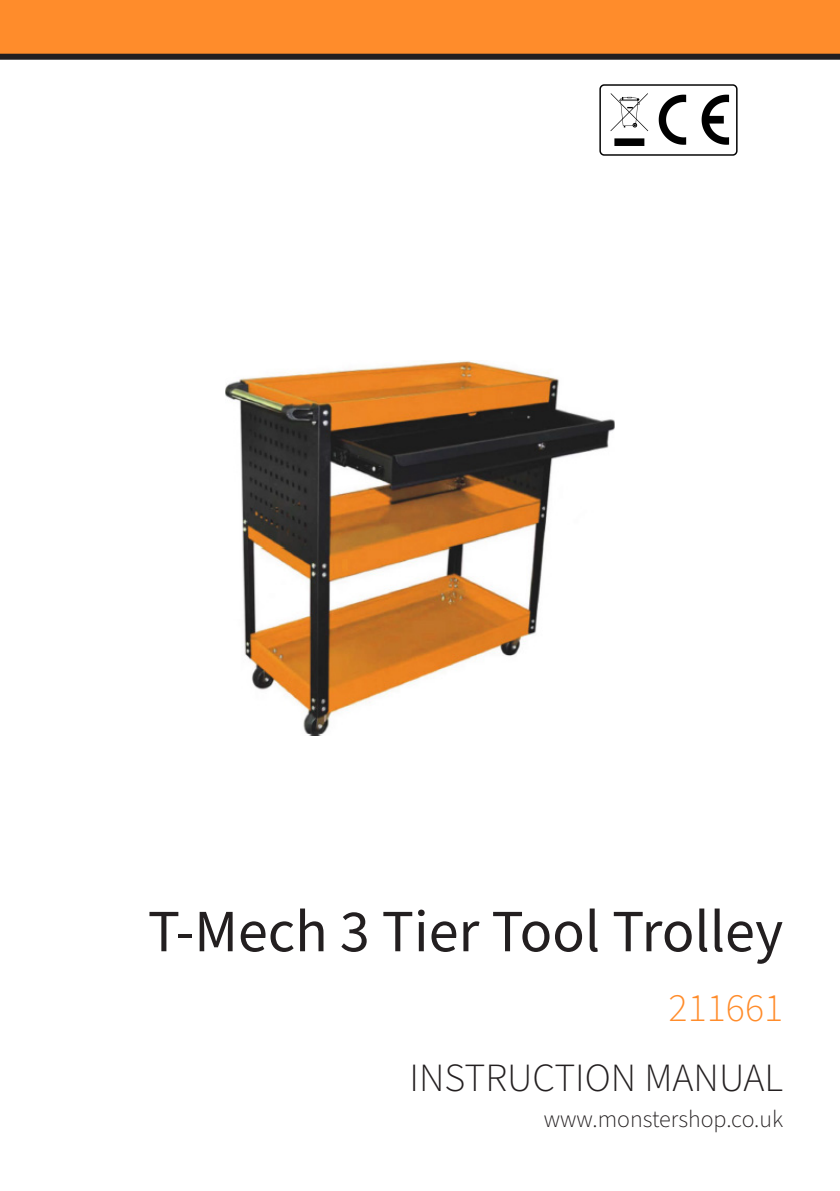
<style>
.page{position:relative;width:840px;height:1191px;background:#fff}
.page>*{position:absolute;margin:0;border:0;box-sizing:border-box;transform-origin:0 0}
.t1{font:60px "Source Sans Pro";color:#231f20}
.t2{font:300 40px "Source Sans Pro";color:#231f20}
.t3{font:300 40px "Source Sans Pro";color:#ff8c2b}
.t4{font:300 24px "Source Sans Pro";color:#231f20}
</style>
<div class="page">
<div style="left:0;top:0;width:839px;height:57px;background:#ff8c2b"></div>
<div style="left:0;top:54px;width:839px;height:6px;background:#231f20"></div>
<img style="left:225px;top:361px;width:389px;height:374px">
<img style="left:599px;top:84px;width:139px;height:72px">
<p class="t1" style="left:148px;top:891px;width:636px">T-Mech 3 Tier Tool Trolley</p>
<p class="t3" style="left:668px;top:981px;width:116px">211661</p>
<p class="t2" style="left:409px;top:1051px;width:375px">INSTRUCTION MANUAL</p>
<p class="t4" style="left:543px;top:1102px;width:241px">www.monstershop.co.uk</p>
</div>
